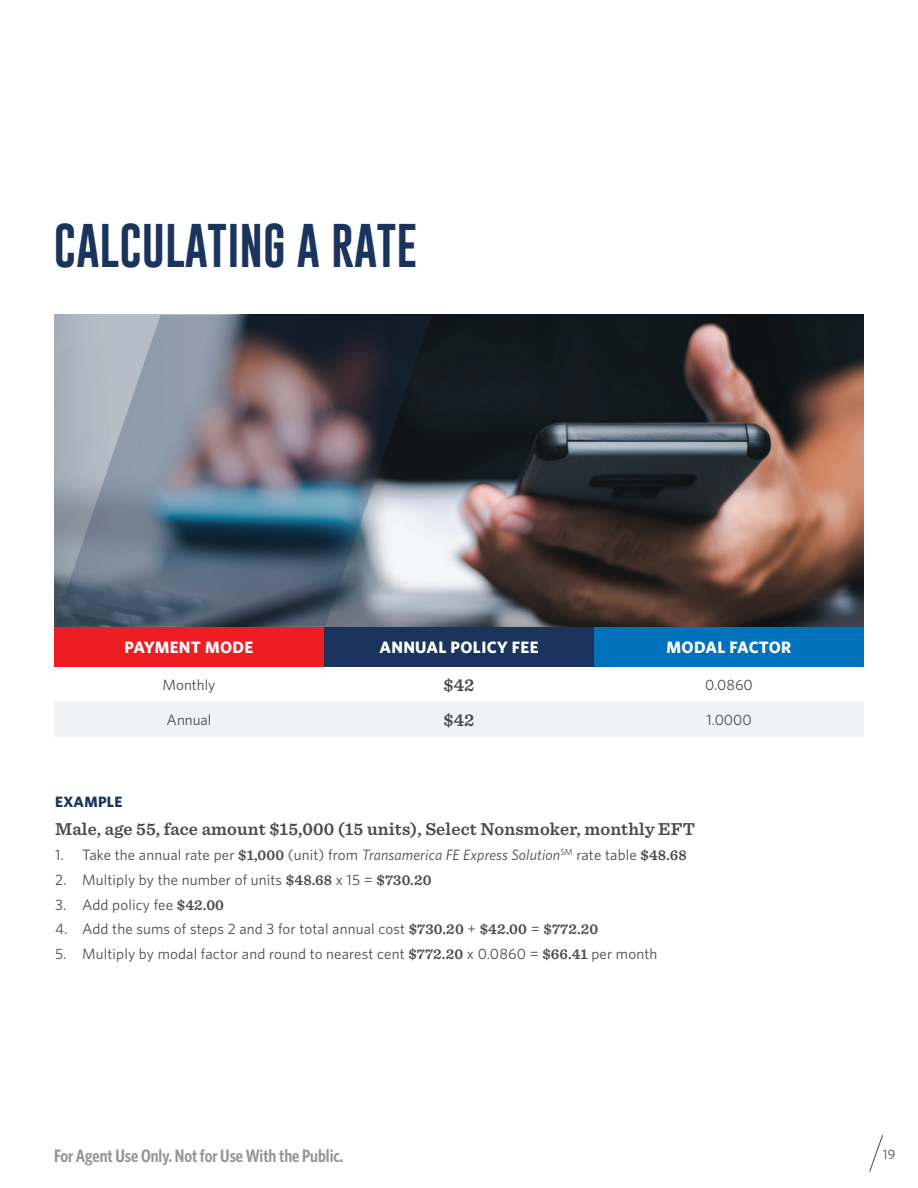
<style>
.page{position:relative;width:918px;height:1188px;background:#fff}
.page>*{position:absolute;margin:0;border:0;box-sizing:border-box;transform-origin:0 0}
.t1{font:45px "Gobold";color:#1a345d}
.t2{font:600 18px "Sentinel";letter-spacing:.01em;color:#474a4e}
.t3{font:600 18px "Whitney Condensed";color:#939698}
.t4{font:700 16.5px "Whitney";letter-spacing:.02em;color:#fff}
.t5{font:15px "Whitney";letter-spacing:.01em;color:#474a4e}
.t6{font:700 15px "Whitney";letter-spacing:.02em;color:#1a345d}
.t7{font:13.5px "Whitney";color:#474a4e}
.s1{font-family:"Sentinel";font-weight:600}
.s2{font-style:italic}
</style>
<div class="page">
<svg style="left:869px;top:1135px;width:14px;height:37px"></svg>
<div style="left:54px;top:626px;width:270px;height:41px;background:#ee1d23"></div>
<div style="left:324px;top:626px;width:270px;height:41px;background:#1a345d"></div>
<div style="left:594px;top:626px;width:270px;height:41px;background:#0072bc"></div>
<div style="left:54px;top:702px;width:810px;height:34px;background:#f1f2f3"></div>
<img style="left:432px;top:315px;width:432px;height:311px">
<svg style="left:54px;top:315px;width:378px;height:311px;background:#6d7683"></svg>
<h1 class="t1" style="left:54px;top:217px;width:365px">CALCULATING A RATE</h1>
<p class="t4" style="left:125px;top:636px;width:130px">PAYMENT MODE</p>
<p class="t4" style="left:379px;top:636px;width:161px">ANNUAL POLICY FEE</p>
<p class="t4" style="left:667px;top:636px;width:126px">MODAL FACTOR</p>
<p class="t5" style="left:163px;top:675px;width:54px">Monthly</p>
<p class="t2" style="left:444px;top:671px;width:32px">$42</p>
<p class="t5" style="left:705px;top:675px;width:49px">0.0860</p>
<p class="t5" style="left:167px;top:710px;width:46px">Annual</p>
<p class="t2" style="left:444px;top:706px;width:32px">$42</p>
<p class="t5" style="left:706px;top:710px;width:47px">1.0000</p>
<p class="t6" style="left:55px;top:792px;width:69px">EXAMPLE</p>
<p class="t2" style="left:55px;top:816px;width:641px">Male, age 55, face amount $15,000 (15 units), Select Nonsmoker, monthly EFT</p>
<p class="t5" style="left:55px;top:845px;width:633px">1. Take the annual rate per <span class="s1">$1,000</span> (unit) from <span class="s2">Transamerica FE Express Solution</span><sup>SM</sup> rate table <span class="s1">$48.68</span></p>
<p class="t5" style="left:55px;top:870px;width:378px">2. Multiply by the number of units <span class="s1">$48.68</span> x 15 = <span class="s1">$730.20</span></p>
<p class="t5" style="left:55px;top:894px;width:171px">3. Add policy fee <span class="s1">$42.00</span></p>
<p class="t5" style="left:55px;top:919px;width:545px">4. Add the sums of steps 2 and 3 for total annual cost <span class="s1">$730.20</span> + <span class="s1">$42.00</span> = <span class="s1">$772.20</span></p>
<p class="t5" style="left:55px;top:944px;width:604px">5. Multiply by modal factor and round to nearest cent <span class="s1">$772.20</span> x 0.0860 = <span class="s1">$66.41</span> per month</p>
<p class="t3" style="left:54px;top:1144px;width:291px">For Agent Use Only. Not for Use With the Public.</p>
<p class="t7" style="left:883px;top:1145px;width:14px">19</p>
</div>
